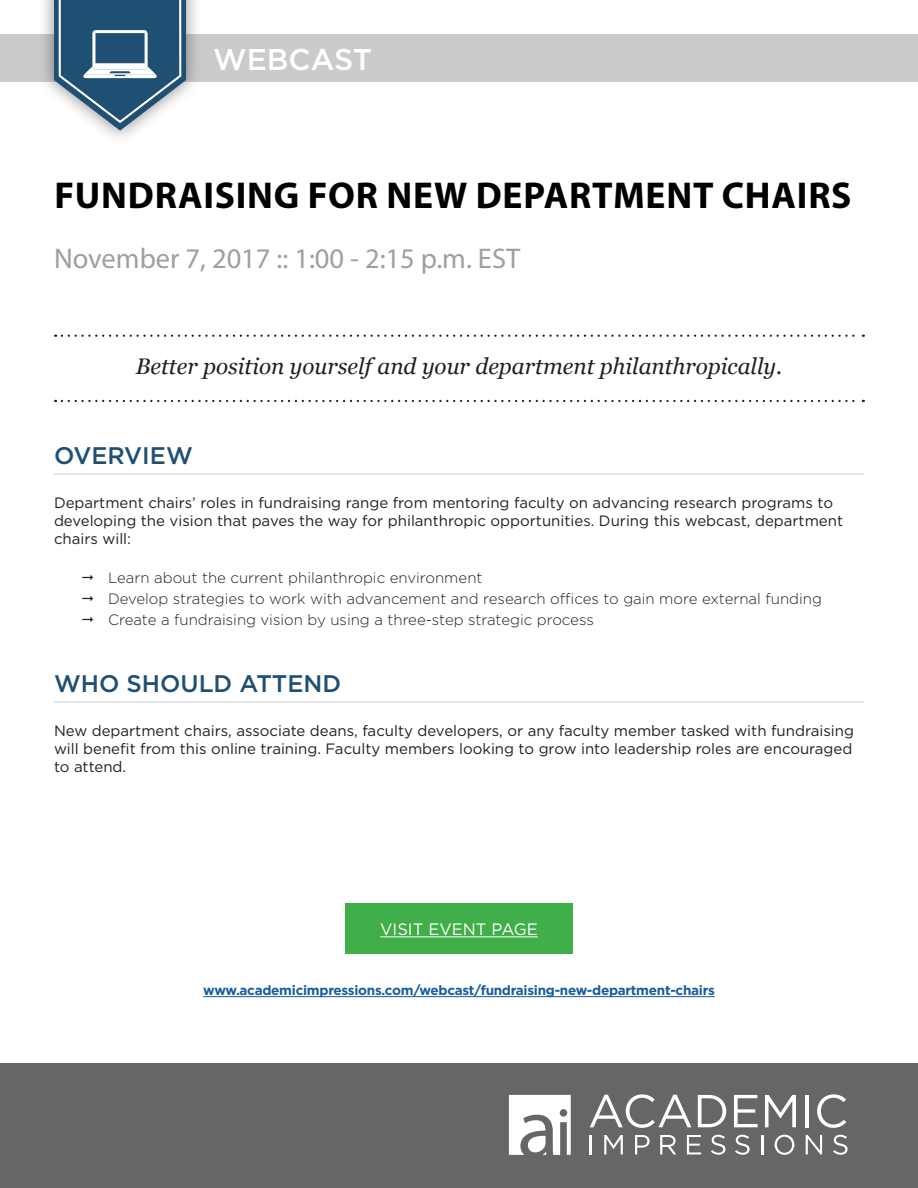
<style>
.page{position:relative;width:918px;height:1188px;background:#fff}
.page>*{position:absolute;margin:0;border:0;box-sizing:border-box;transform-origin:0 0}
.t1{font:700 37.5px "Myriad Pro";letter-spacing:.02em;color:#000}
.t2{font:500 30px "Gotham HTF";color:#fff}
.Heading_2{font:28.5px "Myriad Pro";color:#9d9fa2}
.Heading_1{font:500 24px "Gotham HTF";color:#1f4f73}
.Subtitle{font:italic 22.5px "Georgia";color:#231f20}
.Paragraph_Style_2{font:16.5px "Gotham HTF";color:#fff}
.Body{font:15px/18px "Gotham HTF";color:#231f20}
.t3{font:300 15px "Gotham HTF";color:#231f20}
.Body_Copy{font:700 13.5px "Gotham HTF";letter-spacing:-.02em;color:#175d9e}
</style>
<div class="page">
<div style="left:0;top:34px;width:918px;height:48px;background:#cacbcd"></div>
<div style="left:37px;top:0;width:166px;height:146px;background:#231f20;opacity:.5"></div>
<svg style="left:54px;top:0;width:132px;height:131px;background:#5d7f99"></svg>
<div style="left:0;top:1063px;width:918px;height:125px;background:#666"></div>
<svg style="left:590px;top:1094px;width:101px;height:34px"></svg>
<svg style="left:698px;top:1095px;width:28px;height:32px"></svg>
<svg style="left:734px;top:1095px;width:24px;height:32px"></svg>
<svg style="left:765px;top:1095px;width:31px;height:32px"></svg>
<hr style="left:805px;top:1095px;width:4px;height:32px;background:#fff">
<svg style="left:817px;top:1094px;width:29px;height:34px"></svg>
<svg style="left:590px;top:1135px;width:2px;height:19px"></svg>
<svg style="left:604px;top:1135px;width:19px;height:19px"></svg>
<svg style="left:635px;top:1135px;width:15px;height:19px"></svg>
<svg style="left:660px;top:1135px;width:16px;height:19px"></svg>
<svg style="left:687px;top:1135px;width:14px;height:19px"></svg>
<svg style="left:711px;top:1135px;width:14px;height:20px"></svg>
<svg style="left:735px;top:1135px;width:15px;height:20px"></svg>
<svg style="left:761px;top:1135px;width:2px;height:19px"></svg>
<svg style="left:775px;top:1135px;width:19px;height:20px"></svg>
<svg style="left:806px;top:1135px;width:16px;height:19px"></svg>
<svg style="left:833px;top:1135px;width:15px;height:20px"></svg>
<svg style="left:509px;top:1095px;width:62px;height:60px"></svg>
<div style="left:345px;top:904px;width:228px;height:50px;background:#40ae49"></div>
<hr style="left:380px;top:937px;width:158px;height:1px;background:#fff">
<hr style="left:203px;top:996px;width:512px;height:1px;background:#175d9e">
<svg style="left:62px;top:335px;width:802px;height:2px"></svg>
<svg style="left:62px;top:400px;width:802px;height:2px"></svg>
<hr style="left:54px;top:473px;width:810px;height:1px;background:#d1d2d4">
<hr style="left:54px;top:701px;width:810px;height:1px;background:#d1d2d4">
<h2 class="t2" style="left:213px;top:42px;width:160px">WEBCAST</h2>
<p class="t1" style="left:54px;top:171px;width:799px">FUNDRAISING FOR NEW DEPARTMENT CHAIRS</p>
<p class="Heading_2" style="left:54px;top:241px;width:468px">November 7, 2017 :: 1:00 - 2:15 p.m. EST</p>
<p class="Subtitle" style="left:136px;top:350px;width:648px">Better position yourself and your department philanthropically.</p>
<p class="Heading_1" style="left:54px;top:442px;width:140px">OVERVIEW</p>
<p class="Body" style="left:54px;top:493px;width:791px">Department chairs’ roles in fundraising range from mentoring faculty on advancing research programs to developing the vision that paves the way for philanthropic opportunities. During this webcast, department chairs will:</p>
<p class="t3" style="left:108px;top:569px;width:376px">Learn about the current philanthropic environment</p>
<p class="t3" style="left:108px;top:590px;width:716px">Develop strategies to work with advancement and research offices to gain more external funding</p>
<p class="t3" style="left:108px;top:611px;width:487px">Create a fundraising vision by using a three-step strategic process</p>
<p class="Heading_1" style="left:54px;top:670px;width:289px">WHO SHOULD ATTEND</p>
<p class="Body" style="left:54px;top:721px;width:801px;text-align:justify">New department chairs, associate deans, faculty developers, or any faculty member tasked with fundraising will benefit from this online training. Faculty members looking to grow into leadership roles are encouraged to attend.</p>
<p class="Paragraph_Style_2" style="left:380px;top:920px;width:159px">VISIT EVENT PAGE</p>
<p class="Body_Copy" style="left:203px;top:982px;width:513px">www.academicimpressions.com/webcast/fundraising-new-department-chairs</p>
</div>
